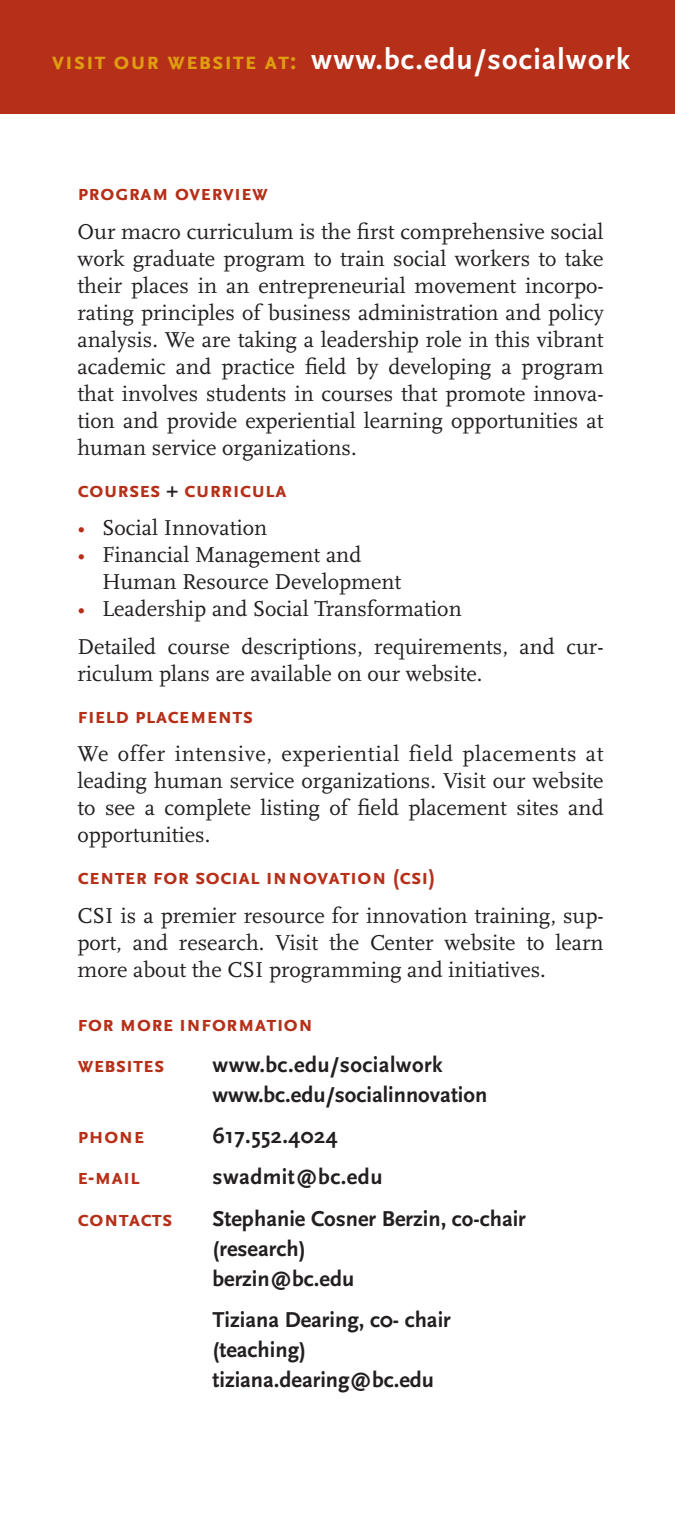
<style>
.page{position:relative;width:675px;height:1530px;background:#fff}
.page>*{position:absolute;margin:0;border:0;box-sizing:border-box;transform-origin:0 0}
.t1{font:700 30px "Scala Sans";letter-spacing:.04em;color:#fff}
.t2{font:22.5px/27px "Scala";color:#231f20;text-align:justify}
.t3{font:700 22.5px/30px "Scala Sans";color:#231f20}
.t4{font:700 22.5px "Scala Sans Caps";color:#b63019}
.t5{font:700 22.5px "Scala Sans";letter-spacing:.02em;color:#231f20}
.s1{font-family:"Scala Sans Caps";font-size:25px;color:#df9d12}
.s2{color:#231f20}
.s3{color:#b63019}
</style>
<div class="page">
<div style="left:0;top:0;width:675px;height:113px;background:#b63019"></div>
<p class="t1" style="left:52px;top:43px;width:580px"><span class="s1">visit our website at:</span> www.bc.edu/socialwork</p>
<p class="t4" style="left:78px;top:181px;width:192px">program overview</p>
<p class="t2" style="left:78px;top:218px;width:528px">Our macro curriculum is the first comprehensive social work graduate program to train social workers to take their places in an entrepreneurial movement incorpo&shy;rating principles of business administration and policy analysis. We are taking a leadership role in this vibrant academic and practice field by developing a program that involves students in courses that promote innova&shy;tion and provide experiential learning opportunities at human service organizations.</p>
<p class="t4" style="left:78px;top:477px;width:211px">courses <span class="s2">+</span> curricula</p>
<p class="t2" style="left:78px;top:515px;width:191px"><span class="s3">•</span> Social Innovation</p>
<p class="t2" style="left:102px;top:542px;width:301px;text-indent:-25px"><span class="s3">•</span> Financial Management and<br>Human Resource Development</p>
<p class="t2" style="left:78px;top:596px;width:386px"><span class="s3">•</span> Leadership and Social Transformation</p>
<p class="t2" style="left:78px;top:634px;width:528px">Detailed course descriptions, requirements, and cur&shy;riculum plans are available on our website.</p>
<p class="t4" style="left:78px;top:703px;width:177px">field placements</p>
<p class="t2" style="left:78px;top:741px;width:528px">We offer intensive, experiential field placements at leading human service organizations. Visit our website to see a complete listing of field placement sites and opportunities.</p>
<p class="t4" style="left:78px;top:865px;width:359px">center for social innovation (csi)</p>
<p class="t2" style="left:78px;top:902px;width:528px">CSI is a premier resource for innovation training, sup&shy;port, and research. Visit the Center website to learn more about the CSI programming and initiatives.</p>
<p class="t4" style="left:78px;top:1011px;width:237px">for more information</p>
<p class="t4" style="left:78px;top:1052px;width:88px">websites</p>
<p class="t5" style="left:212px;top:1053px;width:232px">www.bc.edu/socialwork</p>
<p class="t3" style="left:212px;top:1080px;width:276px">www.bc.edu/socialinnovation</p>
<p class="t4" style="left:78px;top:1123px;width:68px">phone</p>
<p class="t5" style="left:212px;top:1124px;width:127px">617.552.4024</p>
<p class="t4" style="left:78px;top:1165px;width:64px">e-mail</p>
<p class="t5" style="left:212px;top:1165px;width:172px">swadmit@bc.edu</p>
<p class="t4" style="left:78px;top:1206px;width:97px">contacts</p>
<p class="t3" style="left:212px;top:1204px;width:315px">Stephanie Cosner Berzin, co-chair (research)</p>
<p class="t3" style="left:212px;top:1264px;width:143px">berzin@bc.edu</p>
<p class="t3" style="left:212px;top:1305px;width:240px">Tiziana Dearing, c0- chair (teaching)</p>
<p class="t3" style="left:212px;top:1365px;width:223px">tiziana.dearing@bc.edu</p>
</div>
